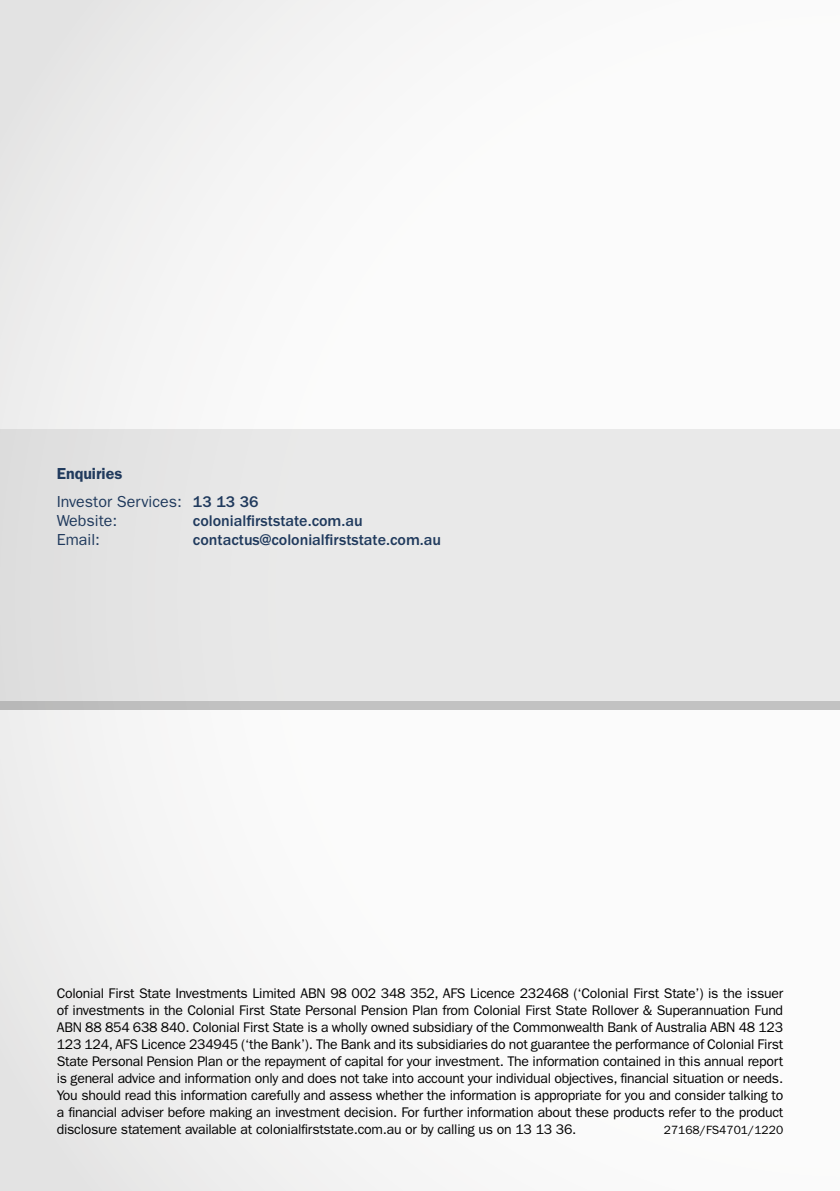
<style>
.page{position:relative;width:840px;height:1191px;background:#fff}
.page>*{position:absolute;margin:0;border:0;box-sizing:border-box;transform-origin:0 0}
.t1{font:500 16px "ITC Franklin Gothic Std";color:#203a5d}
.t2{font:16px/27.6px "ITC Franklin Gothic Std";color:#203a5d}
.t3{font:14px/17px "ITC Franklin Gothic Std";letter-spacing:-.02em;color:#000;text-align:justify}
.t4{font:12px "ITC Franklin Gothic Std";color:#000}
.s1{font-weight:600}
.s2{font-weight:500}
</style>
<div class="page">
<div style="left:0;top:0;width:839px;height:1191px;background:linear-gradient(to right,#eee,#fff)"></div>
<div style="left:0;top:429px;width:839px;height:271px;background:#ededed"></div>
<div style="left:0;top:700px;width:839px;height:9px;background:#c6c6c6"></div>
<p class="t2" style="left:57px;top:460px;width:203px"><span class="s1">Enquiries<br></span>Investor Services: <span class="s2">13 13 36</span></p>
<p class="t2" style="left:57px;top:507px;width:62px">Website:</p>
<p class="t1" style="left:193px;top:512px;width:171px">colonialfirststate.com.au</p>
<p class="t2" style="left:57px;top:526px;width:45px">Email:</p>
<p class="t1" style="left:193px;top:531px;width:249px">contactus@colonialfirststate.com.au</p>
<p class="t3" style="left:57px;top:985px;width:727px">Colonial First State Investments Limited ABN 98 002 348 352, AFS Licence 232468 (‘Colonial First State’) is the issuer of investments in the Colonial First State Personal Pension Plan from Colonial First State Rollover &amp; Superannuation Fund ABN 88 854 638 840. Colonial First State is a wholly owned subsidiary of the Commonwealth Bank of Australia ABN 48 123<br>123 124, AFS Licence 234945 (‘the Bank’). The Bank and its subsidiaries do not guarantee the performance of Colonial First State Personal Pension Plan or the repayment of capital for your investment. The information contained in this annual report is general advice and information only and does not take into account your individual objectives, financial situation or needs.<br>You should read this information carefully and assess whether the information is appropriate for you and consider talking to a financial adviser before making an investment decision. For further information about these products refer to the product disclosure statement available at colonialfirststate.com.au or by calling us on 13 13 36.</p>
<p class="t4" style="left:663px;top:1123px;width:121px">27168/FS4701/1220</p>
</div>
